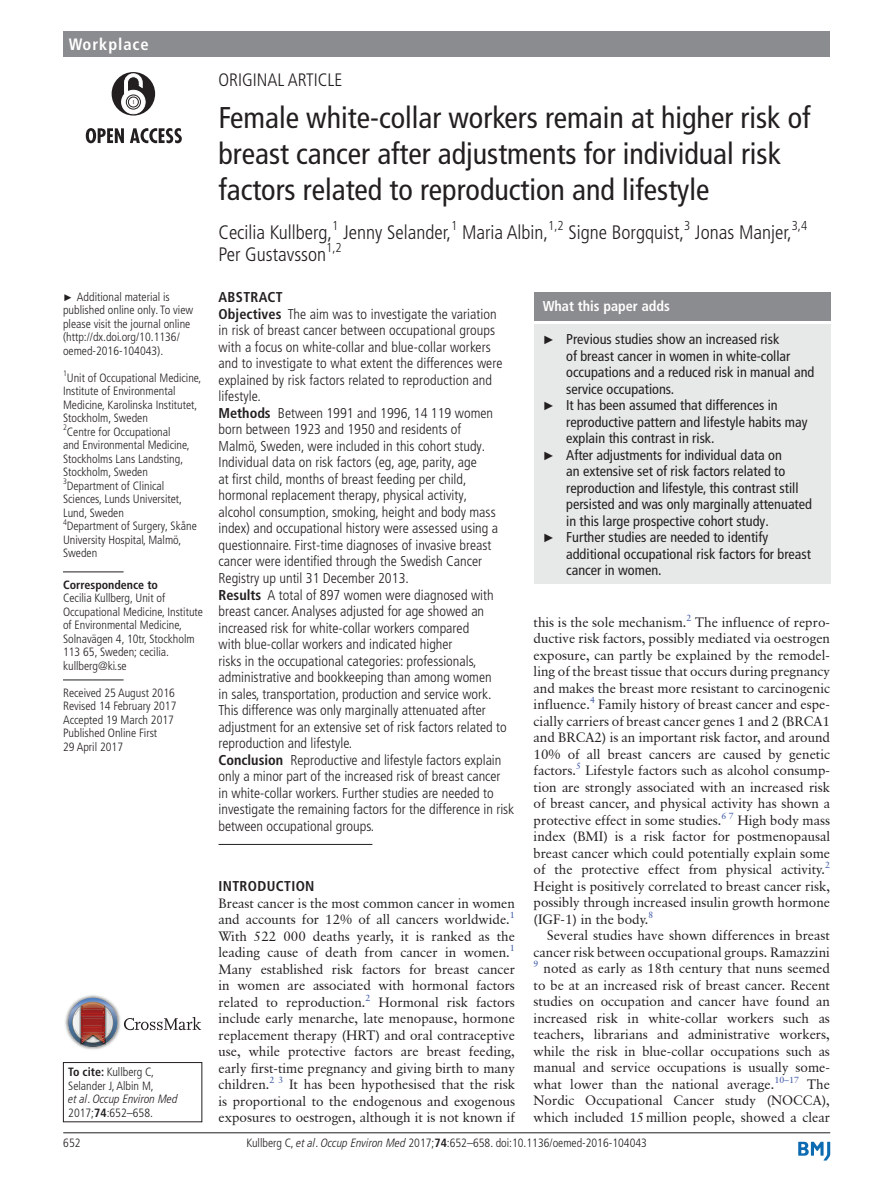
<style>
.page{position:relative;width:893px;height:1191px;background:#fff}
.page>*{position:absolute;margin:0;border:0;box-sizing:border-box;transform-origin:0 0}
.t1{font:condensed 30px/36px "Frutiger LT Pro";color:#231f20}
.t2{font:300 condensed 19.5px/22.5px "Frutiger LT Pro";color:#231f20}
.t3{font:300 condensed 18px "Frutiger LT Pro";color:#231f20}
.t4{font:700 condensed 16.5px "Frutiger LT Pro";letter-spacing:.055em;color:#fff}
.t5{font:300 condensed 14.25px/16.5px "Frutiger LT Pro";color:#231f20}
.t6{font:condensed 14.25px "Frutiger LT Pro";color:#231f20}
.t7{font:700 condensed 14.25px "Frutiger LT Pro";color:#fff}
.t8{font:700 condensed 14.25px "Frutiger LT Pro";letter-spacing:.025em;color:#231f20}
.t9{font:13.5px/16.5px "Classical Garamond BT";color:#231f20;text-align:justify}
.t10{font:300 condensed 12.9px "Frutiger LT Pro";color:#231f20}
.t11{font:300 condensed 12px/13.5px "Frutiger LT Pro";color:#231f20}
.t12{font:700 condensed 12px "Frutiger LT Pro";color:#231f20}
.t13{font:9px "Classical Garamond BT";color:#3853a3}
.s1{font-family:"Arial";font-weight:400;font-stretch:normal;font-size:9.75px}
.s2{font-weight:700}
.s3{font-style:italic}
.s4{font-family:"Arial";font-stretch:normal;font-size:12px}
</style>
<div class="page">
<hr style="left:63px;top:1132px;width:767px;height:1px;background:#231f20">
<svg style="left:798px;top:1141px;width:32px;height:19px"></svg>
<hr style="left:219px;top:844px;width:153px;height:1px;background:#231f20">
<div style="left:63px;top:31px;width:767px;height:25px;background:#8b8c8f"></div>
<div style="left:63px;top:1062px;width:139px;height:60px;border:1px solid #231f20"></div>
<hr style="left:63px;top:571px;width:61px;height:1px;background:#231f20">
<hr style="left:63px;top:679px;width:61px;height:1px;background:#231f20">
<img style="left:65px;top:995px;width:56px;height:55px">
<svg style="left:68px;top:997px;width:49px;height:49px;background:#a48489"></svg>
<svg style="left:124px;top:1017px;width:77px;height:13px"></svg>
<div style="left:534px;top:292px;width:296px;height:28px;background:#8b8c8f"></div>
<div style="left:534px;top:324px;width:296px;height:260px;background:#e7e9e9"></div>
<div style="left:112px;top:72px;width:43px;height:44px;background:#231f20;border-radius:50%"></div>
<svg style="left:121px;top:73px;width:25px;height:41px"></svg>
<div style="left:126px;top:95px;width:15px;height:14px;border:1px solid #231f20;border-radius:50%"></div>
<div style="left:128px;top:97px;width:11px;height:10px;border:1px solid #231f20;border-radius:50%"></div>
<svg style="left:86px;top:128px;width:38px;height:15px"></svg>
<svg style="left:130px;top:128px;width:52px;height:15px"></svg>
<p class="t4" style="left:69px;top:34px;width:81px">Workplace</p>
<p class="t11" style="left:63px;top:290px;width:132px"><span class="s1">►</span> Additional material is published online only. To view please visit the journal online (http://dx.doi.org/10.1136/ oemed-2016-104043).</p>
<p class="t11" style="left:63px;top:371px;width:140px"><sup>1</sup>Unit of Occupational Medicine,<br>Institute of Environmental<br>Medicine, Karolinska Institutet,<br>Stockholm, Sweden<br><sup>2</sup>Centre for Occupational<br>and Environmental Medicine,<br>Stockholms Lans Landsting,<br>Stockholm, Sweden<br><sup>3</sup>Department of Clinical<br>Sciences, Lunds Universitet,<br>Lund, Sweden<br><sup>4</sup>Department of Surgery, Skåne<br>University Hospital, Malmö,<br>Sweden</p>
<p class="t12" style="left:63px;top:577px;width:97px">Correspondence to</p>
<p class="t11" style="left:63px;top:591px;width:142px">Cecilia Kullberg, Unit of<br>Occupational Medicine, Institute of Environmental Medicine,<br>Solnavägen 4, 10tr, Stockholm<br>113 65, Sweden; cecilia. kullberg@ki.se</p>
<p class="t11" style="left:63px;top:686px;width:115px">Received 25 August 2016<br>Revised 14 February 2017<br>Accepted 19 March 2017<br>Published Online First<br>29 April 2017</p>
<p class="t11" style="left:68px;top:1065px;width:111px"><span class="s2">To cite:</span> Kullberg C,<br>Selander J, Albin M,<br><span class="s3">et al</span>. <span class="s3">Occup Environ Med<br></span>2017;<span class="s2">74</span>:652–658.</p>
<h3 class="t3" style="left:219px;top:69px;width:79px">Original artic</h3>
<h3 class="t3" style="left:327px;top:69px;width:16px">le</h3>
<h1 class="t1" style="left:219px;top:99px;width:593px">Female white-collar workers remain at higher risk of breast cancer after adjustments for individual risk factors related to reproduction and lifestyle</h1>
<h2 class="t2" style="left:219px;top:221px;width:590px">Cecilia Kullberg,<sup>1</sup> Jenny Selander,<sup>1</sup> Maria Albin,<sup>1,2</sup> Signe Borgquist,<sup>3</sup> Jonas Manjer,<sup>3,4<br></sup>Per Gustavsson</h2>
<p class="t10" style="left:326px;top:240px;width:17px">1,2</p>
<p class="t5" style="left:219px;top:289px;width:297px"><span class="s2">Abstract<br>Objectives</span> The aim was to investigate the variation<br>in risk of breast cancer between occupational groups with a focus on white-collar and blue-collar workers<br>and to investigate to what extent the differences were explained by risk factors related to reproduction and lifestyle.<br><span class="s2">Methods</span> Between 1991 and 1996, 14 119 women born between 1923 and 1950 and residents of<br>Malmö, Sweden, were included in this cohort study.<br>Individual data on risk factors (eg, age, parity, age<br>at first child, months of breast feeding per child, hormonal replacement therapy, physical activity,<br>alcohol consumption, smoking, height and body mass index) and occupational history were assessed using a questionnaire. First-time diagnoses of invasive breast cancer were identified through the Swedish Cancer Registry up until 31 December 2013.<br><span class="s2">Results</span> A total of 897 women were diagnosed with breast cancer. Analyses adjusted for age showed an increased risk for white-collar workers compared<br>with blue-collar workers and indicated higher<br>risks in the occupational categories: professionals, administrative and bookkeeping than among women<br>in sales, transportation, production and service work.<br>This difference was only marginally attenuated after adjustment for an extensive set of risk factors related to reproduction and lifestyle.<br><span class="s2">Conclusion</span> Reproductive and lifestyle factors explain only a minor part of the increased risk of breast cancer<br>in white-collar workers. Further studies are needed to investigate the remaining factors for the difference in risk between occupational groups.</p>
<p class="t8" style="left:219px;top:877px;width:98px">Introduction</p>
<p class="t9" style="left:219px;top:894px;width:298px">Breast cancer is the most common cancer in women and accounts for 12% of all cancers worldwide.<sup>1<br></sup>With 522 000 deaths yearly, it is ranked as the leading cause of death from cancer in women.<sup>1<br></sup>Many established risk factors for breast cancer in women are associated with hormonal factors related to reproduction.<sup>2</sup> Hormonal risk factors include early menarche, late menopause, hormone replacement therapy (HRT) and oral contraceptive use, while protective factors are breast feeding, early first-time pregnancy and giving birth to many children.<sup>2</sup> <sup>3</sup> It has been hypothesised that the risk is proportional to the endogenous and exogenous exposures to oestrogen, although it is not known if</p>
<p class="t7" style="left:543px;top:298px;width:128px">What this paper adds</p>
<p class="t6" style="left:543px;top:331px;width:238px"><span class="s4">►</span> Previous studies show an increased risk</p>
<p class="t6" style="left:566px;top:347px;width:226px">of breast cancer in women in white-collar</p>
<p class="t6" style="left:566px;top:364px;width:250px">occupations and a reduced risk in manual and</p>
<p class="t6" style="left:566px;top:380px;width:109px">service occupations.</p>
<p class="t6" style="left:543px;top:397px;width:236px"><span class="s4">►</span> It has been assumed that differences in</p>
<p class="t6" style="left:566px;top:413px;width:243px">reproductive pattern and lifestyle habits may</p>
<p class="t6" style="left:566px;top:430px;width:150px">explain this contrast in risk.</p>
<p class="t6" style="left:543px;top:446px;width:241px"><span class="s4">►</span> After adjustments for individual data on</p>
<p class="t6" style="left:566px;top:463px;width:221px">an extensive set of risk factors related to</p>
<p class="t6" style="left:566px;top:479px;width:234px">reproduction and lifestyle, this contrast still</p>
<p class="t6" style="left:566px;top:496px;width:247px">persisted and was only marginally attenuated</p>
<p class="t6" style="left:566px;top:512px;width:204px">in this large prospective cohort study.</p>
<p class="t6" style="left:543px;top:529px;width:227px"><span class="s4">►</span> Further studies are needed to identify</p>
<p class="t6" style="left:566px;top:545px;width:246px">additional occupational risk factors for breast</p>
<p class="t6" style="left:566px;top:562px;width:97px">cancer in women.</p>
<p class="t9" style="left:534px;top:613px;width:298px">this is the sole mechanism.<sup>2</sup> The influence of repro&shy;ductive risk factors, possibly mediated via oestrogen exposure, can partly be explained by the remodel&shy;ling of the breast tissue that occurs during pregnancy and makes the breast more resistant to carcinogenic influence.<sup>4</sup> Family history of breast cancer and espe&shy;cially carriers of breast cancer genes 1 and 2 (BRCA1 and BRCA2) is an important risk factor, and around 10% of all breast cancers are caused by genetic factors.<sup>5</sup> Lifestyle factors such as alcohol consump&shy;tion are strongly associated with an increased risk of breast cancer, and physical activity has shown a protective effect in some studies.<sup>6</sup> <sup>7</sup> High body mass index (BMI) is a risk factor for postmenopausal breast cancer which could potentially explain some of the protective effect from physical activity.<sup>2<br></sup>Height is positively correlated to breast cancer risk, possibly through increased insulin growth hormone (IGF-1) in the body.<sup>8</sup></p>
<p class="t9" style="left:534px;top:927px;width:298px;text-align:right">Several studies have shown differences in breast cancer risk between occupational groups. Ramazzini</p>
<p class="t13" style="left:534px;top:958px;width:6px">9</p>
<p class="t9" style="left:534px;top:960px;width:298px;text-indent:10px">noted as early as 18th century that nuns seemed to be at an increased risk of breast cancer. Recent studies on occupation and cancer have found an increased risk in white-collar workers such as teachers, librarians and administrative workers, while the risk in blue-collar occupations such as manual and service occupations is usually some&shy;what lower than the national average.<sup>10–17</sup></p>
<p class="t9" style="left:534px;top:1075px;width:298px;text-indent:274px">The Nordic Occupational Cancer study (NOCCA), which included 15million people, showed a clear</p>
<p class="t11" style="left:63px;top:1136px;width:19px">652</p>
<p class="t11" style="left:247px;top:1136px;width:402px">Kullberg C, <span class="s3">et al</span>. <span class="s3">Occup Environ Med</span> 2017;<span class="s2">74</span>:652–658. doi:10.1136/oemed-2016-104043</p>
</div>
